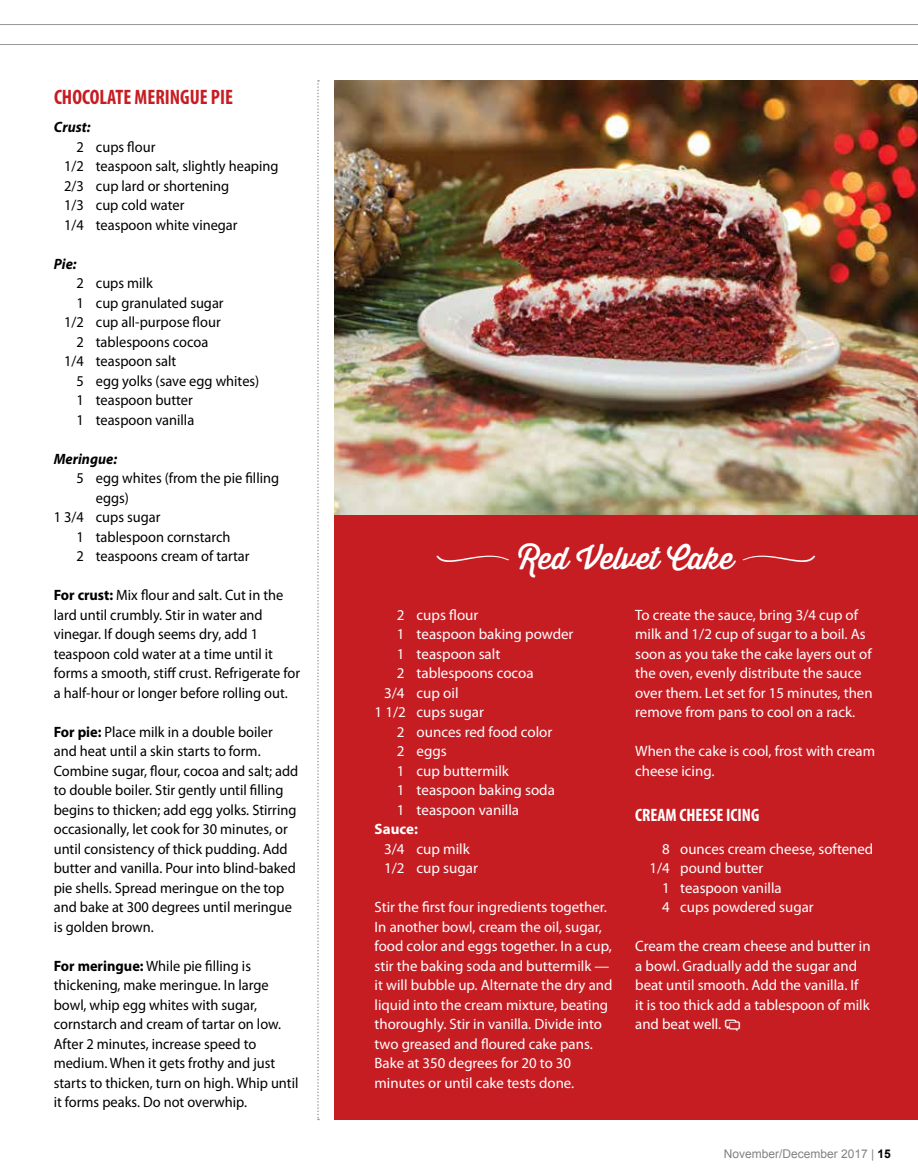
<style>
.page{position:relative;width:918px;height:1175px;background:#fff}
.page>*{position:absolute;margin:0;border:0;box-sizing:border-box;transform-origin:0 0}
.t1{font:500 30.3px "Thirsty Soft";color:#fff}
.t2{font:700 condensed 21px "Myriad Pro";color:#c61d23;scale:.96 1}
.t3{font:700 condensed 18px "Myriad Pro";color:#fff}
.t4{font:15px/19.5px "Myriad Pro";color:#000;scale:.96 1}
.t5{font:15px/19.5px "Myriad Pro";color:#fff}
.t6{font:italic 700 15px "Myriad Pro";color:#000;scale:.96 1}
.t7{font:700 15px "Myriad Pro";color:#fff}
.t8{font:12px "Arial";color:#808285}
.s1{font-weight:700}
.s2{font-weight:700;color:#000}
</style>
<div class="page">
<hr style="left:0;top:44px;width:918px;height:1px;background:#939598">
<hr style="left:0;top:24px;width:918px;height:1px;background:#939598">
<svg style="left:317px;top:80px;width:2px;height:1040px"></svg>
<img style="left:334px;top:80px;width:584px;height:435px">
<div style="left:334px;top:515px;width:584px;height:604px;background:#c61d23"></div>
<h2 class="t2" style="left:54px;top:84px;width:188px">CHOCOLATE MERINGUE PIE</h2>
<p class="t6" style="left:54px;top:117px;width:40px">Crust:</p>
<p class="t4" style="left:64px;top:136px;width:225px;text-indent:12px">2 cups flour<br>1/2 teaspoon salt, slightly heaping<br>2/3 cup lard or shortening<br>1/3 cup cold water<br>1/4 teaspoon white vinegar</p>
<p class="t6" style="left:54px;top:254px;width:25px">Pie:</p>
<p class="t4" style="left:77px;top:273px;width:81px">2 cups milk</p>
<p class="t4" style="left:77px;top:292px;width:155px">1 cup granulated sugar</p>
<p class="t4" style="left:64px;top:312px;width:165px">1/2 cup all-purpose flour</p>
<p class="t4" style="left:76px;top:331px;width:139px">2 tablespoons cocoa</p>
<p class="t4" style="left:64px;top:351px;width:118px">1/4 teaspoon salt</p>
<p class="t4" style="left:76px;top:370px;width:192px">5 egg yolks (save egg whites)</p>
<p class="t4" style="left:76px;top:390px;width:123px">1 teaspoon butter</p>
<p class="t4" style="left:76px;top:409px;width:124px">1 teaspoon vanilla</p>
<p class="t6" style="left:54px;top:449px;width:67px">Meringue:</p>
<p class="t4" style="left:76px;top:468px;width:213px">5 egg whites (from the pie filling</p>
<p class="t4" style="left:96px;top:487px;width:36px">eggs)</p>
<p class="t4" style="left:54px;top:507px;width:113px">1 3/4 cups sugar</p>
<p class="t4" style="left:76px;top:526px;width:162px">1 tablespoon cornstarch</p>
<p class="t4" style="left:76px;top:546px;width:182px">2 teaspoons cream of tartar</p>
<p class="t4" style="left:54px;top:585px;width:258px"><span class="s1">For crust:</span> Mix flour and salt. Cut in the lard until crumbly. Stir in water and vinegar. If dough seems dry, add 1 teaspoon cold water at a time until it forms a smooth, stiff crust. Refrigerate for a half-hour or longer before rolling out.</p>
<p class="t4" style="left:54px;top:721px;width:256px"><span class="s1">For pie:</span> Place milk in a double boiler and heat until a skin starts to form.<br>Combine sugar, flour, cocoa and salt; add to double boiler. Stir gently until filling begins to thicken; add egg yolks. Stirring occasionally, let cook for 30 minutes, or until consistency of thick pudding. Add butter and vanilla. Pour into blind-baked pie shells. Spread meringue on the top and bake at 300 degrees until meringue is golden brown.</p>
<p class="t4" style="left:54px;top:955px;width:256px"><span class="s1">For meringue:</span> While pie filling is thickening, make meringue. In large bowl, whip egg whites with sugar, cornstarch and cream of tartar on low.<br>After 2 minutes, increase speed to medium. When it gets frothy and just starts to thicken, turn on high. Whip until it forms peaks. Do not overwhip.</p>
<h1 class="t1" style="left:518px;top:536px;width:217px">Red Velvet Cake</h1>
<p class="t5" style="left:397px;top:604px;width:83px">2 cups flour</p>
<p class="t5" style="left:397px;top:624px;width:178px">1 teaspoon baking powder</p>
<p class="t5" style="left:397px;top:643px;width:105px">1 teaspoon salt</p>
<p class="t5" style="left:397px;top:663px;width:138px">2 tablespoons cocoa</p>
<p class="t5" style="left:384px;top:682px;width:76px">3/4 cup oil</p>
<p class="t5" style="left:375px;top:702px;width:111px">1 1/2 cups sugar</p>
<p class="t5" style="left:397px;top:721px;width:157px">2 ounces red food color</p>
<p class="t5" style="left:397px;top:741px;width:51px">2 eggs</p>
<p class="t5" style="left:397px;top:760px;width:114px">1 cup buttermilk</p>
<p class="t5" style="left:397px;top:780px;width:160px">1 teaspoon baking soda</p>
<p class="t5" style="left:397px;top:799px;width:124px">1 teaspoon vanilla</p>
<p class="t7" style="left:375px;top:819px;width:45px">Sauce:</p>
<p class="t5" style="left:384px;top:838px;width:95px">3/4 cup milk<br>1/2 cup sugar</p>
<p class="t5" style="left:375px;top:897px;width:239px">Stir the first four ingredients together.<br>In another bowl, cream the oil, sugar, food color and eggs together. In a cup, stir the baking soda and buttermilk — it will bubble up. Alternate the dry and liquid into the cream mixture, beating thoroughly. Stir in vanilla. Divide into two greased and floured cake pans.<br>Bake at 350 degrees for 20 to 30 minutes or until cake tests done.</p>
<p class="t5" style="left:635px;top:604px;width:239px">To create the sauce, bring 3/4 cup of milk and 1/2 cup of sugar to a boil. As soon as you take the cake layers out of the oven, evenly distribute the sauce over them. Let set for 15 minutes, then remove from pans to cool on a rack.</p>
<p class="t5" style="left:635px;top:741px;width:241px">When the cake is cool, frost with cream cheese icing.</p>
<p class="t3" style="left:635px;top:803px;width:126px">CREAM CHEESE ICING</p>
<p class="t5" style="left:662px;top:838px;width:213px">8 ounces cream cheese, softened</p>
<p class="t5" style="left:649px;top:858px;width:116px">1/4 pound butter</p>
<p class="t5" style="left:662px;top:877px;width:121px">1 teaspoon vanilla</p>
<p class="t5" style="left:662px;top:897px;width:153px">4 cups powdered sugar</p>
<p class="t5" style="left:635px;top:936px;width:237px">Cream the cream cheese and butter in a bowl. Gradually add the sugar and beat until smooth. Add the vanilla. If it is too thick add a tablespoon of milk and beat well.</p>
<p class="t8" style="left:724px;top:1145px;width:169px">November/December 2017 | <span class="s2">15</span></p>
</div>
